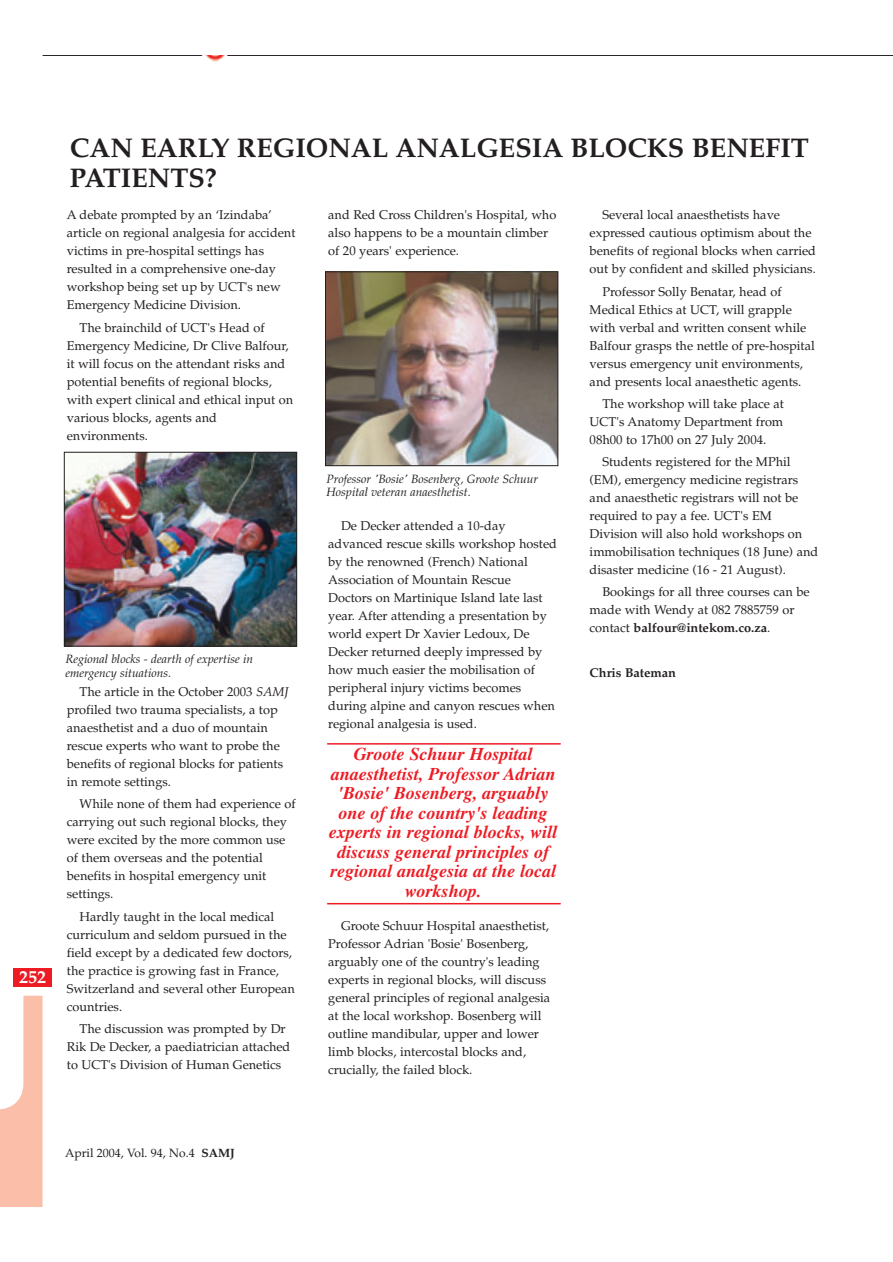
<style>
.page{position:relative;width:893px;height:1262px;background:#fff}
.page>*{position:absolute;margin:0;border:0;box-sizing:border-box;transform-origin:0 0}
.t1{font:700 27px/30px "Palatino";color:#231f20}
.t2{font:italic 700 18px/19.5px "Times";color:#ed1c24;text-align:center}
.t3{font:700 18px "Palatino";color:#fff}
.t4{font:12.75px/18px "Palatino";color:#231f20}
.t5{font:700 12.75px "Palatino";color:#231f20}
.t6{font:italic 12px/13.5px "Palatino";color:#231f20}
.t7{font:12px "Palatino";color:#231f20}
.s1{font-style:italic}
.s2{font-weight:700}
</style>
<div class="page">
<svg style="left:0;top:995px;width:43px;height:211px"></svg>
<hr style="left:43px;top:56px;width:849px;height:1px;background:#231f20">
<div style="left:14px;top:967px;width:38px;height:19px;background:#ed1c24"></div>
<img style="left:201px;top:56px;width:27px;height:6px">
<hr style="left:327px;top:903px;width:233px;height:1px;background:#ed1c24">
<hr style="left:327px;top:743px;width:233px;height:1px;background:#ed1c24">
<img style="left:66px;top:454px;width:229px;height:190px">
<div style="left:64px;top:452px;width:233px;height:194px;border:1px solid #231f20"></div>
<img style="left:327px;top:273px;width:229px;height:191px">
<div style="left:325px;top:271px;width:233px;height:195px;border:1px solid #231f20"></div>
<h2 class="t3" style="left:19px;top:969px;width:28px">252</h2>
<h1 class="t1" style="left:70px;top:135px;width:740px">CAN EARLY REGIONAL ANALGESIA BLOCKS BENEFIT<br>PATIENTS?</h1>
<p class="t4" style="left:67px;top:207px;width:230px">A debate prompted by an ‘Izindaba’ article on regional analgesia for accident victims in pre-hospital settings has resulted in a comprehensive one-day workshop being set up by UCT's new Emergency Medicine Division.</p>
<p class="t4" style="left:67px;top:320px;width:228px;text-indent:13px">The brainchild of UCT's Head of Emergency Medicine, Dr Clive Balfour, it will focus on the attendant risks and potential benefits of regional blocks, with expert clinical and ethical input on various blocks, agents and environments.</p>
<p class="t6" style="left:65px;top:653px;width:189px">Regional blocks - dearth of expertise in emergency situations.</p>
<p class="t4" style="left:67px;top:684px;width:223px;text-indent:13px">The article in the October 2003 <span class="s1">SAMJ </span>profiled two trauma specialists, a top anaesthetist and a duo of mountain rescue experts who want to probe the benefits of regional blocks for patients in remote settings.</p>
<p class="t4" style="left:67px;top:796px;width:230px;text-indent:13px">While none of them had experience of carrying out such regional blocks, they were excited by the more common use of them overseas and the potential benefits in hospital emergency unit settings.</p>
<p class="t4" style="left:67px;top:908px;width:230px;text-indent:13px">Hardly taught in the local medical curriculum and seldom pursued in the field except by a dedicated few doctors, the practice is growing fast in France, Switzerland and several other European countries.</p>
<p class="t4" style="left:67px;top:1021px;width:225px;text-indent:13px">The discussion was prompted by Dr<br>Rik De Decker, a paediatrician attached to UCT's Division of Human Genetics</p>
<p class="t4" style="left:328px;top:207px;width:230px">and Red Cross Children's Hospital, who also happens to be a mountain climber of 20 years' experience.</p>
<p class="t6" style="left:326px;top:473px;width:213px">Professor 'Bosie' Bosenberg, Groote Schuur<br>Hospital veteran anaesthetist.</p>
<p class="t4" style="left:328px;top:518px;width:230px;text-indent:13px">De Decker attended a 10-day advanced rescue skills workshop hosted by the renowned (French) National Association of Mountain Rescue Doctors on Martinique Island late last year. After attending a presentation by world expert Dr Xavier Ledoux, De Decker returned deeply impressed by how much easier the mobilisation of peripheral injury victims becomes during alpine and canyon rescues when regional analgesia is used.</p>
<h2 class="t2" style="left:329px;top:746px;width:230px">Groote Schuur Hospital anaesthetist, Professor Adrian 'Bosie' Bosenberg, arguably one of the country's leading experts in regional blocks, will discuss general principles of regional analgesia at the local workshop.</h2>
<p class="t4" style="left:328px;top:918px;width:223px;text-indent:13px">Groote Schuur Hospital anaesthetist, Professor Adrian 'Bosie' Bosenberg, arguably one of the country's leading experts in regional blocks, will discuss general principles of regional analgesia at the local workshop. Bosenberg will outline mandibular, upper and lower limb blocks, intercostal blocks and, crucially, the failed block.</p>
<p class="t4" style="left:589px;top:207px;width:228px;text-indent:13px">Several local anaesthetists have expressed cautious optimism about the benefits of regional blocks when carried out by confident and skilled physicians.</p>
<p class="t4" style="left:589px;top:284px;width:227px;text-indent:13px">Professor Solly Benatar, head of Medical Ethics at UCT, will grapple with verbal and written consent while Balfour grasps the nettle of pre-hospital versus emergency unit environments, and presents local anaesthetic agents.</p>
<p class="t4" style="left:589px;top:396px;width:196px;text-align:justify;text-indent:13px">The workshop will take place at UCT's Anatomy Department from 08h00 to 17h00 on 27 July 2004.</p>
<p class="t4" style="left:589px;top:454px;width:230px;text-indent:13px">Students registered for the MPhil (EM), emergency medicine registrars and anaesthetic registrars will not be required to pay a fee. UCT's EM Division will also hold workshops on immobilisation techniques (18 June) and disaster medicine (16 - 21 August).</p>
<p class="t4" style="left:589px;top:584px;width:221px;text-indent:13px">Bookings for all three courses can be made with Wendy at 082 7885759 or contact <span class="s2">balfour@intekom.co.za</span>.</p>
<p class="t5" style="left:589px;top:667px;width:88px">Chris Bateman</p>
<p class="t7" style="left:65px;top:1148px;width:171px">April 2004, Vol. 94, No.4 <span class="s2">SAMJ</span></p>
</div>
